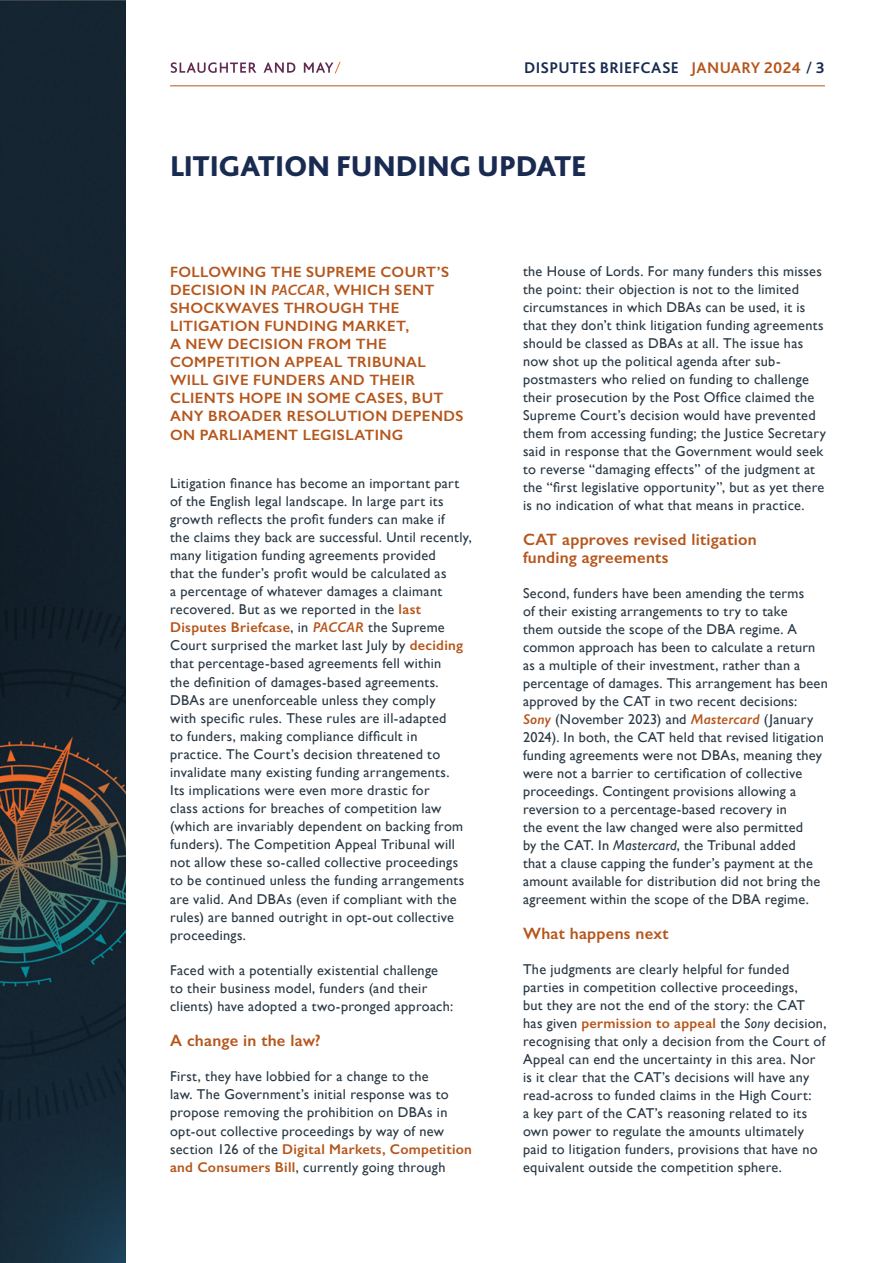
<style>
.page{position:relative;width:893px;height:1263px;background:#fff}
.page>*{position:absolute;margin:0;border:0;box-sizing:border-box;transform-origin:0 0}
.t1{font:800 30px "Bliss Pro";letter-spacing:-.005em;color:#1a2b52}
.t2{font:600 16.5px/18px "Gill Sans";letter-spacing:.015em;color:#b6561b}
.t3{font:700 16.2px "Bliss Pro";letter-spacing:.02em;color:#1a2b52}
.t4{font:600 15px/18.1px "Gill Sans";letter-spacing:.025em;color:#b6561b}
.t5{font:14.25px/18px "Gill Sans";letter-spacing:.02em;color:#283743}
.s1{color:#b6561b}
.s2{font-weight:400}
.s3{font-style:italic}
.s4{font-weight:600;color:#b6561b}
.s5{font-weight:600;font-style:italic;color:#b6561b}
</style>
<div class="page">
<img style="left:0;top:0;width:125px;height:1263px">
<svg style="left:171px;top:62px;width:85px;height:11px"></svg>
<svg style="left:264px;top:62px;width:31px;height:11px"></svg>
<svg style="left:304px;top:62px;width:37px;height:11px"></svg>
<hr style="left:170px;top:85px;width:655px;height:1px;background:#b6561b">
<p class="t3" style="left:524px;top:57px;width:302px">DISPUTES BRIEFCASE <span class="s1">JANUARY 2024</span> <span class="s2">/</span> 3</p>
<h1 class="t1" style="left:170px;top:147px;width:418px">LITIGATION FUNDING UPDATE</h1>
<p class="t4" style="left:170px;top:262px;width:295px">FOLLOWING THE SUPREME COURT’S<br>DECISION IN <span class="s3">PACCAR</span>, WHICH SENT<br>SHOCKWAVES THROUGH THE<br>LITIGATION FUNDING MARKET,<br>A NEW DECISION FROM THE<br>COMPETITION APPEAL TRIBUNAL<br>WILL GIVE FUNDERS AND THEIR<br>CLIENTS HOPE IN SOME CASES, BUT<br>ANY BROADER RESOLUTION DEPENDS<br>ON PARLIAMENT LEGISLATING</p>
<p class="t5" style="left:170px;top:473px;width:303px">Litigation finance has become an important part of the English legal landscape. In large part its growth reflects the profit funders can make if<br>the claims they back are successful. Until recently, many litigation funding agreements provided<br>that the funder’s profit would be calculated as<br>a percentage of whatever damages a claimant recovered. But as we reported in the <span class="s4">last Disputes Briefcase</span>, in <span class="s5">PACCAR</span> the Supreme Court surprised the market last July by <span class="s4">deciding </span>that percentage-based agreements fell within<br>the definition of damages-based agreements.<br>DBAs are unenforceable unless they comply<br>with specific rules. These rules are ill-adapted<br>to funders, making compliance difficult in practice. The Court’s decision threatened to invalidate many existing funding arrangements.<br>Its implications were even more drastic for<br>class actions for breaches of competition law (which are invariably dependent on backing from funders). The Competition Appeal Tribunal will not allow these so-called collective proceedings to be continued unless the funding arrangements are valid. And DBAs (even if compliant with the rules) are banned outright in opt-out collective proceedings.</p>
<p class="t5" style="left:170px;top:961px;width:285px">Faced with a potentially existential challenge to their business model, funders (and their clients) have adopted a two-pronged approach:</p>
<p class="t2" style="left:170px;top:1031px;width:152px">A change in the law?</p>
<p class="t5" style="left:170px;top:1067px;width:303px">First, they have lobbied for a change to the<br>law. The Government’s initial response was to propose removing the prohibition on DBAs in opt-out collective proceedings by way of new section 126 of the <span class="s4">Digital Markets, Competition and Consumers Bill</span>, currently going through</p>
<p class="t5" style="left:523px;top:262px;width:304px">the House of Lords. For many funders this misses the point: their objection is not to the limited circumstances in which DBAs can be used, it is that they don’t think litigation funding agreements should be classed as DBAs at all. The issue has now shot up the political agenda after sub&shy;postmasters who relied on funding to challenge their prosecution by the Post Office claimed the Supreme Court’s decision would have prevented them from accessing funding; the Justice Secretary said in response that the Government would seek to reverse “damaging effects” of the judgment at the “first legislative opportunity”, but as yet there is no indication of what that means in practice.</p>
<p class="t2" style="left:523px;top:530px;width:235px">CAT approves revised litigation funding agreements</p>
<p class="t5" style="left:523px;top:584px;width:306px">Second, funders have been amending the terms<br>of their existing arrangements to try to take<br>them outside the scope of the DBA regime. A common approach has been to calculate a return as a multiple of their investment, rather than a percentage of damages. This arrangement has been approved by the CAT in two recent decisions:<br><span class="s5">Sony</span> (November 2023) and <span class="s5">Mastercard</span> (January 2024). In both, the CAT held that revised litigation funding agreements were not DBAs, meaning they were not a barrier to certification of collective proceedings. Contingent provisions allowing a reversion to a percentage-based recovery in<br>the event the law changed were also permitted<br>by the CAT. In <span class="s3">Mastercard</span>, the Tribunal added<br>that a clause capping the funder’s payment at the amount available for distribution did not bring the agreement within the scope of the DBA regime.</p>
<p class="t2" style="left:523px;top:924px;width:147px">What happens next</p>
<p class="t5" style="left:523px;top:960px;width:305px">The judgments are clearly helpful for funded parties in competition collective proceedings,<br>but they are not the end of the story: the CAT has given <span class="s4">permission to appeal</span> the <span class="s3">Sony</span> decision, recognising that only a decision from the Court of Appeal can end the uncertainty in this area. Nor is it clear that the CAT’s decisions will have any read-across to funded claims in the High Court:<br>a key part of the CAT’s reasoning related to its own power to regulate the amounts ultimately paid to litigation funders, provisions that have no equivalent outside the competition sphere.</p>
</div>
